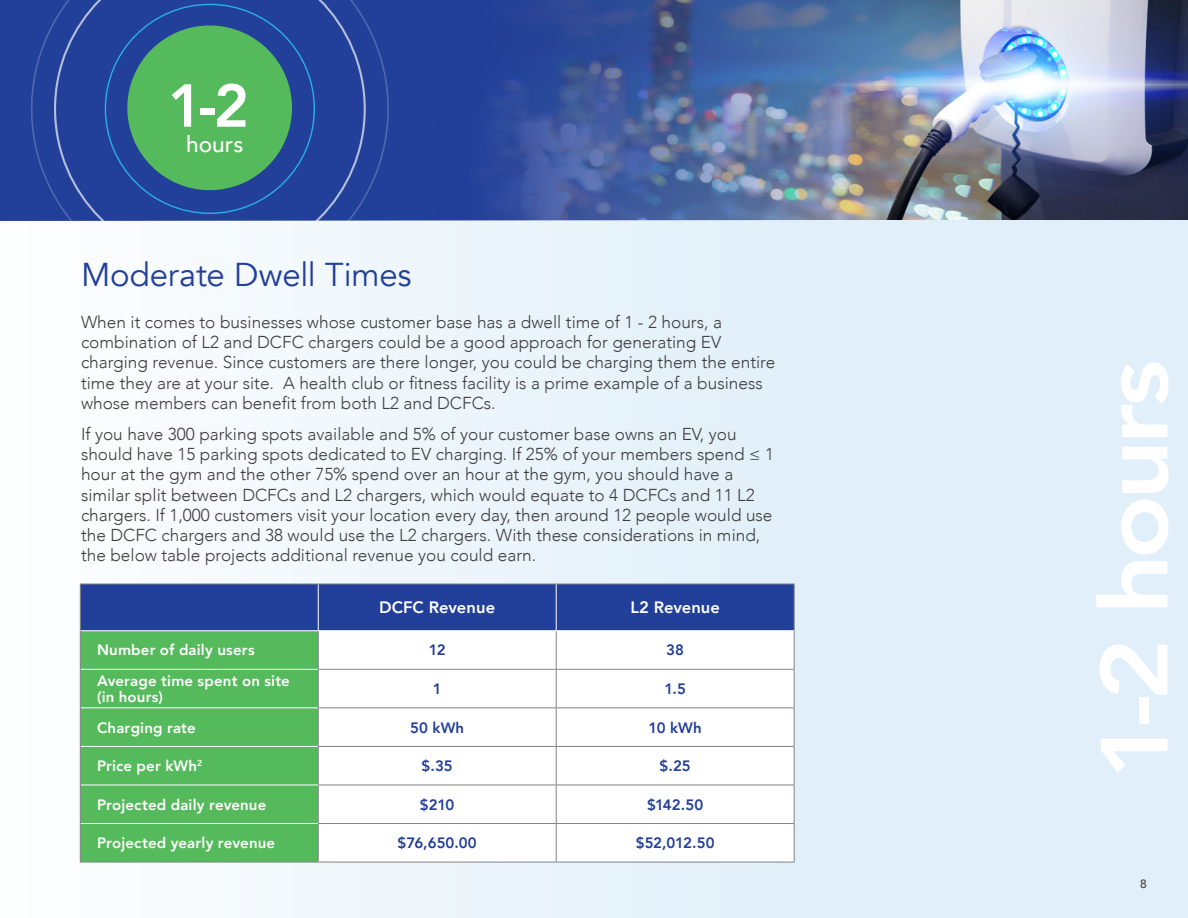
<style>
.page{position:relative;width:1188px;height:918px;background:#fff}
.page>*{position:absolute;margin:0;border:0;box-sizing:border-box;transform-origin:0 0}
.t1{font:800 94.2px "Avenir";letter-spacing:-.05em;color:#fff;scale:1.12 1}
.t2{font:800 60px "Avenir";color:#fff}
.t3{font:33px "Avenir";letter-spacing:-.005em;color:#223f99}
.t4{font:500 22.65px "Avenir";color:#fff}
.t5{font:300 17.25px/20.2px "Avenir";color:#3e3e3f}
.t6{font:800 16.5px "Avenir";letter-spacing:.005em;color:#fff}
.t7{font:800 15px/15.8px "Avenir";letter-spacing:.01em;color:#fff}
.t8{font:800 15px "Avenir";color:#223f99}
.t9{font:500 12px "Avenir";color:#3e3e3f}
</style>
<div class="page">
<div style="left:0;top:0;width:1188px;height:220px;background:#223f99"></div>
<svg style="left:31px;top:21px;width:358px;height:175px"></svg>
<img style="left:493px;top:0;width:695px;height:220px">
<svg style="left:54px;top:0;width:312px;height:220px"></svg>
<div style="left:0;top:220px;width:1188px;height:698px;background:linear-gradient(to right,#fbfcfe,#daecf8)"></div>
<div style="left:81px;top:585px;width:713px;height:45px;background:#223f99"></div>
<div style="left:81px;top:631px;width:237px;height:231px;background:#55ba5b"></div>
<svg style="left:319px;top:631px;width:475px;height:231px"></svg>
<hr style="left:318px;top:584px;width:238px;height:1px;background:#808285">
<hr style="left:556px;top:584px;width:239px;height:1px;background:#808285">
<hr style="left:794px;top:584px;width:1px;height:47px;background:#808285">
<hr style="left:556px;top:631px;width:1px;height:38px;background:#808285">
<hr style="left:794px;top:631px;width:1px;height:38px;background:#808285">
<hr style="left:318px;top:669px;width:238px;height:1px;background:#808285">
<hr style="left:556px;top:669px;width:239px;height:1px;background:#808285">
<hr style="left:556px;top:670px;width:1px;height:37px;background:#808285">
<hr style="left:794px;top:670px;width:1px;height:37px;background:#808285">
<hr style="left:318px;top:707px;width:238px;height:1px;background:#808285">
<hr style="left:556px;top:707px;width:239px;height:1px;background:#808285">
<hr style="left:556px;top:708px;width:1px;height:38px;background:#808285">
<hr style="left:794px;top:708px;width:1px;height:38px;background:#808285">
<hr style="left:318px;top:746px;width:238px;height:1px;background:#808285">
<hr style="left:556px;top:746px;width:239px;height:1px;background:#808285">
<hr style="left:556px;top:747px;width:1px;height:38px;background:#808285">
<hr style="left:794px;top:747px;width:1px;height:38px;background:#808285">
<hr style="left:318px;top:785px;width:238px;height:1px;background:#808285">
<hr style="left:556px;top:785px;width:239px;height:1px;background:#808285">
<hr style="left:556px;top:785px;width:1px;height:38px;background:#808285">
<hr style="left:794px;top:785px;width:1px;height:38px;background:#808285">
<hr style="left:318px;top:823px;width:238px;height:1px;background:#808285">
<hr style="left:556px;top:823px;width:239px;height:1px;background:#808285">
<hr style="left:556px;top:824px;width:1px;height:38px;background:#808285">
<hr style="left:794px;top:824px;width:1px;height:38px;background:#808285">
<hr style="left:318px;top:862px;width:238px;height:1px;background:#808285">
<hr style="left:556px;top:862px;width:239px;height:1px;background:#808285">
<hr style="left:318px;top:584px;width:1px;height:46px;background:#fff">
<hr style="left:318px;top:631px;width:1px;height:38px;background:#808285">
<hr style="left:318px;top:670px;width:1px;height:37px;background:#808285">
<hr style="left:318px;top:708px;width:1px;height:38px;background:#808285">
<hr style="left:318px;top:747px;width:1px;height:38px;background:#808285">
<hr style="left:318px;top:785px;width:1px;height:38px;background:#808285">
<hr style="left:318px;top:824px;width:1px;height:38px;background:#808285">
<hr style="left:81px;top:669px;width:237px;height:1px;background:#fff">
<hr style="left:81px;top:707px;width:237px;height:1px;background:#fff">
<hr style="left:81px;top:746px;width:237px;height:1px;background:#fff">
<hr style="left:81px;top:785px;width:237px;height:1px;background:#fff">
<hr style="left:81px;top:823px;width:237px;height:1px;background:#fff">
<hr style="left:80px;top:862px;width:238px;height:1px;background:#808285">
<hr style="left:80px;top:631px;width:1px;height:38px;background:#808285">
<hr style="left:80px;top:669px;width:1px;height:39px;background:#808285">
<hr style="left:80px;top:708px;width:1px;height:38px;background:#808285">
<hr style="left:80px;top:746px;width:1px;height:39px;background:#808285">
<hr style="left:80px;top:785px;width:1px;height:39px;background:#808285">
<hr style="left:80px;top:824px;width:1px;height:38px;background:#808285">
<hr style="left:80px;top:584px;width:238px;height:1px;background:#808285">
<hr style="left:80px;top:584px;width:1px;height:47px;background:#808285">
<hr style="left:556px;top:584px;width:1px;height:46px;background:#fff">
<hr style="left:81px;top:630px;width:237px;height:1px;background:#fff">
<hr style="left:318px;top:630px;width:238px;height:1px;background:#fff">
<hr style="left:556px;top:630px;width:238px;height:1px;background:#fff">
<p class="t2" style="left:168px;top:59px;width:83px">1-2</p>
<p class="t4" style="left:186px;top:125px;width:59px">hours</p>
<p class="t3" style="left:81px;top:255px;width:332px">Moderate Dwell Times</p>
<p class="t5" style="left:81px;top:312px;width:696px">When it comes to businesses whose customer base has a dwell time of 1 - 2 hours, a combination of L2 and DCFC chargers could be a good approach for generating EV charging revenue. Since customers are there longer, you could be charging them the entire time they are at your site. A health club or fitness facility is a prime example of a business whose members can benefit from both L2 and DCFCs.</p>
<p class="t5" style="left:81px;top:424px;width:695px">If you have 300 parking spots available and 5% of your customer base owns an EV, you should have 15 parking spots dedicated to EV charging. If 25% of your members spend ≤ 1 hour at the gym and the other 75% spend over an hour at the gym, you should have a similar split between DCFCs and L2 chargers, which would equate to 4 DCFCs and 11 L2 chargers. If 1,000 customers visit your location every day, then around 12 people would use the DCFC chargers and 38 would use the L2 chargers. With these considerations in mind, the below table projects additional revenue you could earn.</p>
<p class="t6" style="left:379px;top:594px;width:117px">DCFC Revenue</p>
<p class="t6" style="left:630px;top:594px;width:91px">L2 Revenue</p>
<p class="t7" style="left:97px;top:642px;width:159px">Number of daily users</p>
<p class="t8" style="left:429px;top:639px;width:18px">12</p>
<p class="t8" style="left:666px;top:639px;width:19px">38</p>
<p class="t7" style="left:97px;top:673px;width:194px">Average time spent on site (in hours)</p>
<p class="t8" style="left:433px;top:677px;width:10px">1</p>
<p class="t8" style="left:664px;top:677px;width:23px">1.5</p>
<p class="t7" style="left:97px;top:719px;width:100px">Charging rate</p>
<p class="t8" style="left:410px;top:716px;width:56px">50 kWh</p>
<p class="t8" style="left:648px;top:716px;width:55px">10 kWh</p>
<p class="t7" style="left:97px;top:758px;width:107px">Price per kWh<sup>2</sup></p>
<p class="t8" style="left:422px;top:754px;width:33px">$.35</p>
<p class="t8" style="left:660px;top:754px;width:33px">$.25</p>
<p class="t7" style="left:97px;top:797px;width:171px">Projected daily revenue</p>
<p class="t8" style="left:420px;top:793px;width:36px">$210</p>
<p class="t8" style="left:647px;top:793px;width:58px">$142.50</p>
<p class="t7" style="left:97px;top:835px;width:180px">Projected yearly revenue</p>
<p class="t8" style="left:398px;top:831px;width:81px">$76,650.00</p>
<p class="t8" style="left:636px;top:831px;width:80px">$52,012.50</p>
<p class="t1" style="left:1061px;top:780px;width:376px;rotate:-90deg">1-2 hours</p>
<p class="t9" style="left:1140px;top:873px;width:8px">8</p>
</div>
